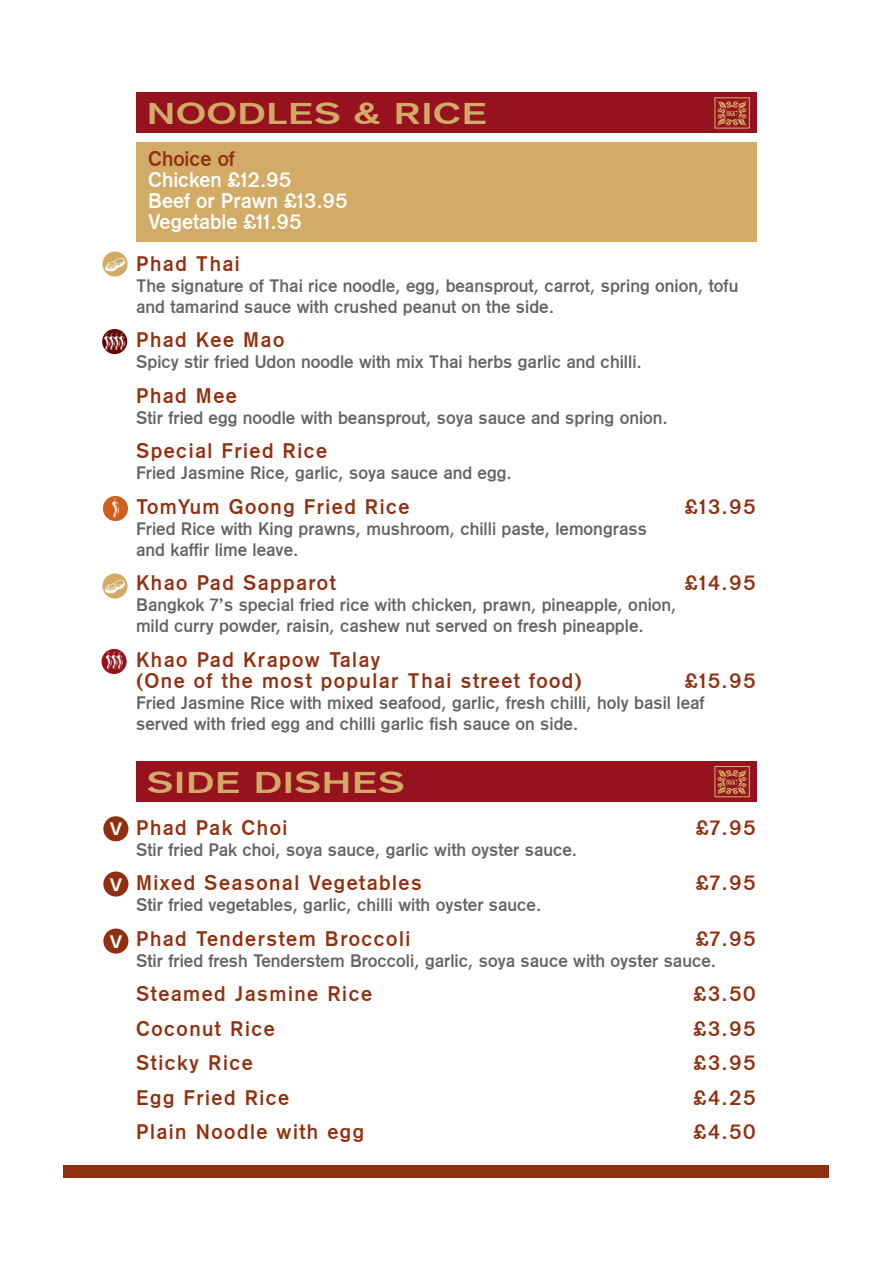
<style>
.page{position:relative;width:893px;height:1263px;background:#fff}
.page>*{position:absolute;margin:0;border:0;box-sizing:border-box;transform-origin:0 0}
.t1{font:30px "Gothic 725 BT Bold A";color:#d2ab67;scale:1.44 1}
.t2{font:21px/21px "Gothic 725 BT Bold A";letter-spacing:.07em;color:#913010}
.t3{font:21px/21px "Gothic 725 BT Bold A";color:#fff}
.t4{font:21px "Gothic 725 BT Bold A";color:#913010}
.t5{font:18px/21px "Gothic 725 BT Bold A";color:#636466}
.t6{font:18px "Gothic 725 BT Bold A";color:#fff;scale:1.2 1}
</style>
<div class="page">
<div style="left:136px;top:92px;width:621px;height:41px;background:#95121e"></div>
<svg style="left:714px;top:97px;width:36px;height:32px"></svg>
<div style="left:136px;top:761px;width:621px;height:40px;background:#95121e"></div>
<svg style="left:714px;top:766px;width:36px;height:31px"></svg>
<div style="left:136px;top:142px;width:621px;height:100px;background:#d2ab67"></div>
<div style="left:64px;top:1165px;width:765px;height:13px;background:#913010"></div>
<div style="left:103px;top:496px;width:25px;height:25px;background:#cf5f1b;border-radius:50%"></div>
<div style="left:103px;top:871px;width:25px;height:25px;background:#913010;border-radius:50%"></div>
<div style="left:103px;top:928px;width:25px;height:26px;background:#913010;border-radius:50%"></div>
<div style="left:103px;top:816px;width:25px;height:25px;background:#913010;border-radius:50%"></div>
<svg style="left:102px;top:252px;width:26px;height:25px"></svg>
<svg style="left:105px;top:258px;width:20px;height:13px"></svg>
<div style="left:102px;top:573px;width:26px;height:25px;background:#d2ab67;border-radius:50%"></div>
<svg style="left:105px;top:580px;width:20px;height:13px"></svg>
<div style="left:102px;top:329px;width:25px;height:25px;background:#650000;border-radius:50%"></div>
<div style="left:102px;top:649px;width:25px;height:25px;background:#95121e;border-radius:50%"></div>
<svg style="left:102px;top:333px;width:26px;height:18px"></svg>
<svg style="left:102px;top:652px;width:24px;height:18px"></svg>
<p class="t6" style="left:109px;top:819px;width:12px">V</p>
<p class="t6" style="left:109px;top:874px;width:12px">V</p>
<p class="t6" style="left:109px;top:931px;width:12px">V</p>
<h1 class="t1" style="left:147px;top:96px;width:238px">NOODLES &amp; RICE</h1>
<p class="t4" style="left:148px;top:147px;width:88px">Choice of</p>
<p class="t3" style="left:148px;top:169px;width:201px">Chicken £12.95<br>Beef or Prawn £13.95<br>Vegetable £11.95</p>
<p class="t2" style="left:136px;top:253px;width:105px">Phad Thai</p>
<p class="t5" style="left:136px;top:275px;width:604px">The signature of Thai rice noodle, egg, beansprout, carrot, spring onion, tofu and tamarind sauce with crushed peanut on the side.</p>
<p class="t2" style="left:136px;top:330px;width:150px">Phad Kee Mao</p>
<p class="t5" style="left:136px;top:352px;width:507px">Spicy stir fried Udon noodle with mix Thai herbs garlic and chilli.</p>
<p class="t2" style="left:136px;top:385px;width:102px">Phad Mee</p>
<p class="t5" style="left:136px;top:407px;width:533px">Stir fried egg noodle with beansprout, soya sauce and spring onion.</p>
<p class="t2" style="left:136px;top:441px;width:193px">Special Fried Rice</p>
<p class="t5" style="left:136px;top:463px;width:377px">Fried Jasmine Rice, garlic, soya sauce and egg.</p>
<p class="t2" style="left:136px;top:496px;width:275px">TomYum Goong Fried Rice</p>
<p class="t2" style="left:685px;top:496px;width:72px">£13.95</p>
<p class="t5" style="left:136px;top:518px;width:512px">Fried Rice with King prawns, mushroom, chilli paste, lemongrass and kaffir lime leave.</p>
<p class="t2" style="left:136px;top:573px;width:201px">Khao Pad Sapparot</p>
<p class="t2" style="left:685px;top:573px;width:72px">£14.95</p>
<p class="t5" style="left:136px;top:595px;width:542px">Bangkok 7’s special fried rice with chicken, prawn, pineapple, onion, mild curry powder, raisin, cashew nut served on fresh pineapple.</p>
<p class="t2" style="left:136px;top:649px;width:447px">Khao Pad Krapow Talay<br>(One of the most popular Thai street food)</p>
<p class="t2" style="left:685px;top:670px;width:72px">£15.95</p>
<p class="t5" style="left:136px;top:692px;width:570px">Fried Jasmine Rice with mixed seafood, garlic, fresh chilli, holy basil leaf served with fried egg and chilli garlic fish sauce on side.</p>
<h1 class="t1" style="left:147px;top:765px;width:181px">SIDE DISHES</h1>
<p class="t2" style="left:136px;top:817px;width:153px">Phad Pak Choi</p>
<p class="t2" style="left:696px;top:817px;width:61px">£7.95</p>
<p class="t5" style="left:136px;top:839px;width:443px">Stir fried Pak choi, soya sauce, garlic with oyster sauce.</p>
<p class="t2" style="left:136px;top:873px;width:287px">Mixed Seasonal Vegetables</p>
<p class="t2" style="left:696px;top:873px;width:61px">£7.95</p>
<p class="t5" style="left:136px;top:895px;width:407px">Stir fried vegetables, garlic, chilli with oyster sauce.</p>
<p class="t2" style="left:136px;top:928px;width:276px">Phad Tenderstem Broccoli</p>
<p class="t2" style="left:696px;top:928px;width:61px">£7.95</p>
<p class="t5" style="left:136px;top:950px;width:582px">Stir fried fresh Tenderstem Broccoli, garlic, soya sauce with oyster sauce.</p>
<p class="t2" style="left:136px;top:984px;width:237px">Steamed Jasmine Rice</p>
<p class="t2" style="left:694px;top:984px;width:63px">£3.50</p>
<p class="t2" style="left:136px;top:1018px;width:140px">Coconut Rice</p>
<p class="t2" style="left:694px;top:1018px;width:63px">£3.95</p>
<p class="t2" style="left:136px;top:1053px;width:118px">Sticky Rice</p>
<p class="t2" style="left:694px;top:1053px;width:63px">£3.95</p>
<p class="t2" style="left:136px;top:1087px;width:155px">Egg Fried Rice</p>
<p class="t2" style="left:694px;top:1087px;width:63px">£4.25</p>
<p class="t2" style="left:136px;top:1122px;width:230px">Plain Noodle with egg</p>
<p class="t2" style="left:694px;top:1122px;width:63px">£4.50</p>
</div>
